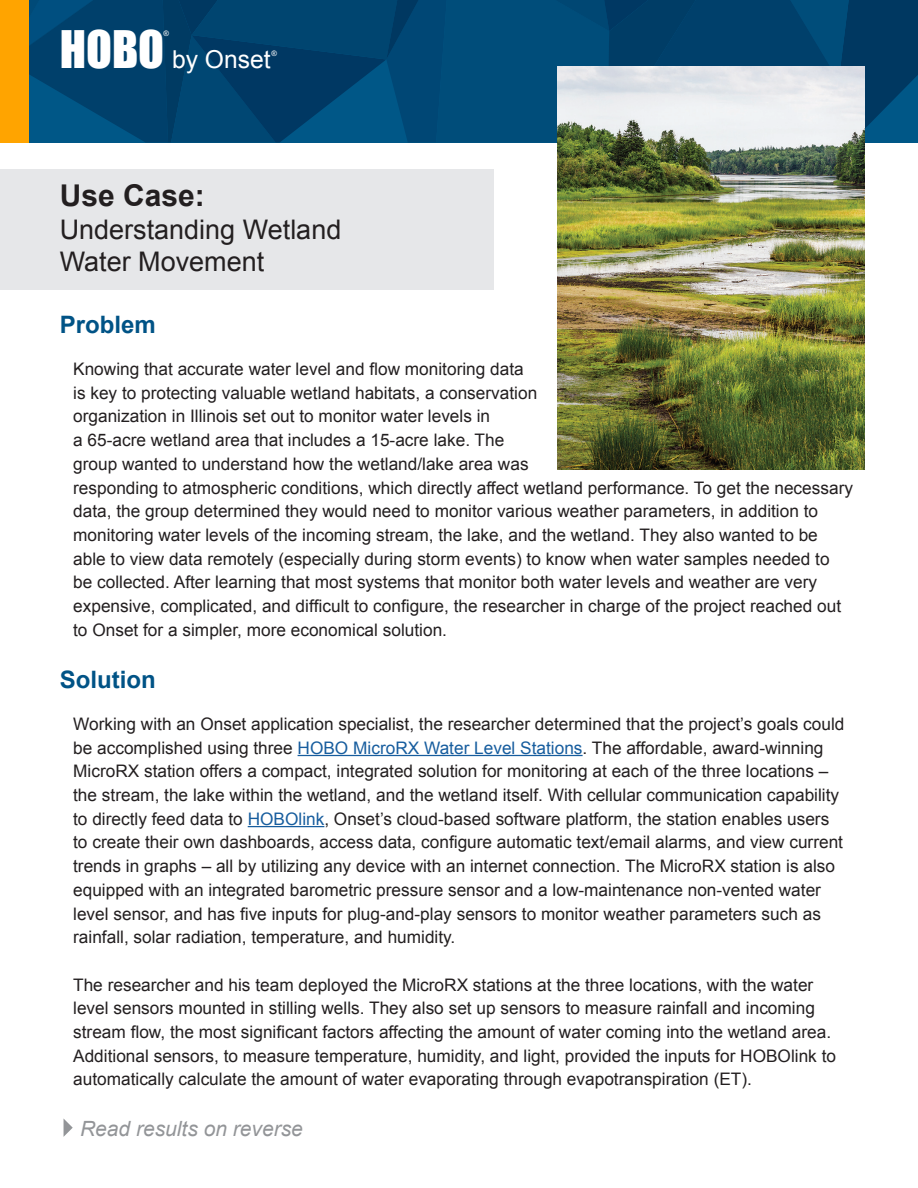
<style>
.page{position:relative;width:918px;height:1188px;background:#fff}
.page>*{position:absolute;margin:0;border:0;box-sizing:border-box;transform-origin:0 0}
.t1{font:47.55px "Impact";color:#fff}
.t2{font:700 30px "Arial";color:#231f20}
.t3{font:27px "Arial";color:#231f20}
.t4{font:24.6px "Arial";color:#fff}
.t5{font:700 24px "Arial";color:#005386}
.t6{font:italic 21px "Arial";color:#939598}
.t7{font:17.25px/23.7px "Arial";color:#231f20}
.t8{font:7.5px "Arial";color:#fff}
.s1{color:#175d9e}
</style>
<div class="page">
<div style="left:0;top:169px;width:494px;height:120px;background:#e6e7e9"></div>
<svg style="left:28px;top:0;width:890px;height:143px;background:#014570"></svg>
<div style="left:0;top:0;width:28px;height:143px;background:#ffa400"></div>
<hr style="left:298px;top:755px;width:285px;height:1px;background:#175d9e">
<hr style="left:248px;top:826px;width:76px;height:1px;background:#175d9e">
<img style="left:557px;top:66px;width:307px;height:403px">
<svg style="left:64px;top:1119px;width:9px;height:17px"></svg>
<p class="t1" style="left:60px;top:13px;width:106px">HOBO</p>
<p class="t8" style="left:163px;top:28px;width:7px">®</p>
<p class="t4" style="left:172px;top:43px;width:100px">by Onset</p>
<p class="t8" style="left:272px;top:48px;width:7px">®</p>
<p class="t2" style="left:60px;top:176px;width:147px">Use Case:</p>
<p class="t3" style="left:60px;top:212px;width:283px">Understanding Wetland</p>
<p class="t3" style="left:60px;top:244px;width:206px">Water Movement</p>
<p class="t5" style="left:60px;top:309px;width:98px">Problem</p>
<p class="t7" style="left:73px;top:357px;width:781px">Knowing that accurate water level and flow monitoring data<br>is key to protecting valuable wetland habitats, a conservation<br>organization in Illinois set out to monitor water levels in<br>a 65-acre wetland area that includes a 15-acre lake. The<br>group wanted to understand how the wetland/lake area was<br>responding to atmospheric conditions, which directly affect wetland performance. To get the necessary data, the group determined they would need to monitor various weather parameters, in addition to monitoring water levels of the incoming stream, the lake, and the wetland. They also wanted to be able to view data remotely (especially during storm events) to know when water samples needed to be collected. After learning that most systems that monitor both water levels and weather are very expensive, complicated, and difficult to configure, the researcher in charge of the project reached out to Onset for a simpler, more economical solution.</p>
<p class="t5" style="left:60px;top:664px;width:98px">Solution</p>
<p class="t7" style="left:73px;top:712px;width:773px">Working with an Onset application specialist, the researcher determined that the project’s goals could be accomplished using three <span class="s1">HOBO MicroRX Water Level Stations</span>. The affordable, award-winning MicroRX station offers a compact, integrated solution for monitoring at each of the three locations – the stream, the lake within the wetland, and the wetland itself. With cellular communication capability to directly feed data to <span class="s1">HOBOlink</span>, Onset’s cloud-based software platform, the station enables users to create their own dashboards, access data, configure automatic text/email alarms, and view current trends in graphs – all by utilizing any device with an internet connection. The MicroRX station is also equipped with an integrated barometric pressure sensor and a low-maintenance non-vented water level sensor, and has five inputs for plug-and-play sensors to monitor weather parameters such as rainfall, solar radiation, temperature, and humidity.</p>
<p class="t7" style="left:73px;top:973px;width:764px">The researcher and his team deployed the MicroRX stations at the three locations, with the water level sensors mounted in stilling wells. They also set up sensors to measure rainfall and incoming stream flow, the most significant factors affecting the amount of water coming into the wetland area.<br>Additional sensors, to measure temperature, humidity, and light, provided the inputs for HOBOlink to automatically calculate the amount of water evaporating through evapotranspiration (ET).</p>
<p class="t6" style="left:80px;top:1115px;width:224px">Read results on reverse</p>
</div>
